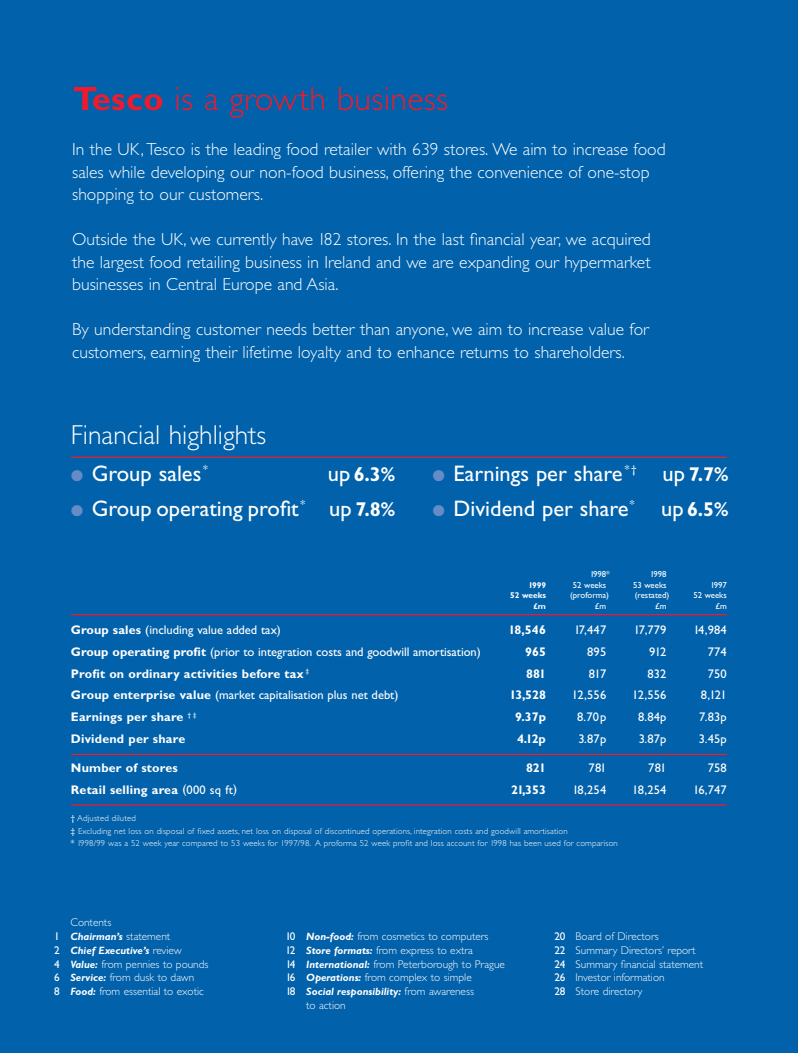
<style>
.page{position:relative;width:798px;height:1053px;background:#fff}
.page>*{position:absolute;margin:0;border:0;box-sizing:border-box;transform-origin:0 0}
.t1{font:300 33.75px "Gill Sans";letter-spacing:.01em;color:#ee1b2c}
.t2{font:300 27.5px "Gill Sans";color:#fff}
.t3{font:22.5px "Gill Sans";color:#fff}
.t4{font:700 20px "Gill Sans";color:#fff}
.t5{font:300 17.5px/22.5px "Gill Sans";color:#fff}
.t6{font:12.5px "Gill Sans";color:#fff}
.t7{font:700 12.5px "Gill Sans";letter-spacing:.015em;color:#fff}
.t8{font:300 11.25px/13.8px "Gill Sans";color:#fff}
.t9{font:italic 700 10.62px/13.8px "Gill Sans";color:#fff}
.t10{font:300 8.75px/12.5px "Gill Sans";letter-spacing:.015em;color:#fff}
.t11{font:8.75px "Gill Sans";color:#fff}
.t12{font:700 8.5px "Gill Sans";color:#fff}
.s1{font-weight:700}
.s2{font-size:45px;color:#668cc5}
.s3{font-weight:400;font-size:22.5px}
.s4{font-weight:700;font-size:20px}
.s5{font-weight:400}
.s6{font-weight:400;font-style:normal;font-size:11.25px}
.s7{font-weight:300;font-style:normal;font-size:11.25px}
.s8{font-weight:700;font-style:italic;font-size:10.62px}
</style>
<div class="page">
<div style="left:0;top:0;width:797px;height:1052px;background:#0161aa"></div>
<hr style="left:71px;top:456px;width:655px;height:2px;background:#ee1b2c">
<hr style="left:71px;top:614px;width:655px;height:1px;background:#ee1b2c">
<hr style="left:71px;top:753px;width:655px;height:2px;background:#ee1b2c">
<hr style="left:71px;top:804px;width:655px;height:1px;background:#ee1b2c">
<h1 class="t1" style="left:73px;top:87px;width:376px"><span class="s1">Tesco</span> is a growth business</h1>
<p class="t5" style="left:72px;top:140px;width:595px">In the UK,Tesco is the leading food retailer with 639 stores. We aim to increase food sales while developing our non-food business, offering the convenience of one-stop shopping to our customers.</p>
<p class="t5" style="left:72px;top:230px;width:580px;text-align:justify">Outside the UK, we currently have 182 stores. In the last financial year, we acquired the largest food retailing business in Ireland and we are expanding our hypermarket businesses in Central Europe and Asia.</p>
<p class="t5" style="left:72px;top:320px;width:578px">By understanding customer needs better than anyone, we aim to increase value for customers, earning their lifetime loyalty and to enhance returns to shareholders.</p>
<h2 class="t2" style="left:71px;top:425px;width:197px">Financial highlights</h2>
<p class="t3" style="left:69px;top:465px;width:140px"><span class="s2">•</span> Group sales <sup>*</sup></p>
<p class="t4" style="left:328px;top:467px;width:69px"><span class="s3">up</span> 6.3%</p>
<p class="t3" style="left:431px;top:465px;width:299px"><span class="s2">•</span> Earnings per share <sup>*†</sup> up <span class="s4">7.7%</span></p>
<p class="t3" style="left:69px;top:500px;width:327px"><span class="s2">•</span> Group operating profit <sup>*</sup> up <span class="s4">7.8%</span></p>
<p class="t3" style="left:431px;top:500px;width:299px"><span class="s2">•</span> Dividend per share<sup>*</sup> up <span class="s4">6.5%</span></p>
<p class="t11" style="left:590px;top:571px;width:21px">1998*</p>
<p class="t11" style="left:650px;top:571px;width:18px">1998</p>
<p class="t12" style="left:528px;top:582px;width:19px">1999</p>
<p class="t11" style="left:572px;top:582px;width:35px">52 weeks</p>
<p class="t11" style="left:633px;top:582px;width:35px">53 weeks</p>
<p class="t11" style="left:710px;top:582px;width:18px">1997</p>
<p class="t12" style="left:510px;top:592px;width:37px">52 weeks</p>
<p class="t11" style="left:570px;top:592px;width:40px">(proforma)</p>
<p class="t11" style="left:634px;top:592px;width:36px">(restated)</p>
<p class="t11" style="left:693px;top:592px;width:35px">52 weeks</p>
<p class="t12" style="left:533px;top:603px;width:14px">£m</p>
<p class="t11" style="left:595px;top:603px;width:13px">£m</p>
<p class="t11" style="left:655px;top:603px;width:13px">£m</p>
<p class="t11" style="left:715px;top:603px;width:13px">£m</p>
<p class="t6" style="left:71px;top:625px;width:211px"><span class="s1">Group sales</span> (including value added tax)</p>
<p class="t7" style="left:508px;top:625px;width:39px">18,546</p>
<p class="t6" style="left:574px;top:625px;width:34px">17,447</p>
<p class="t6" style="left:633px;top:625px;width:34px">17,779</p>
<p class="t6" style="left:693px;top:625px;width:35px">14,984</p>
<p class="t6" style="left:71px;top:647px;width:411px"><span class="s1">Group operating profit</span> (prior to integration costs and goodwill amortisation)</p>
<p class="t7" style="left:525px;top:647px;width:22px">965</p>
<p class="t6" style="left:587px;top:647px;width:21px">895</p>
<p class="t6" style="left:649px;top:647px;width:19px">912</p>
<p class="t6" style="left:707px;top:647px;width:21px">774</p>
<p class="t7" style="left:71px;top:669px;width:240px">Profit on ordinary activities before tax <sup>‡</sup></p>
<p class="t7" style="left:526px;top:669px;width:21px">881</p>
<p class="t6" style="left:589px;top:669px;width:19px">817</p>
<p class="t6" style="left:647px;top:669px;width:21px">832</p>
<p class="t6" style="left:707px;top:669px;width:21px">750</p>
<p class="t6" style="left:71px;top:691px;width:329px"><span class="s1">Group enterprise value</span> (market capitalisation plus net debt)</p>
<p class="t7" style="left:509px;top:691px;width:38px">13,528</p>
<p class="t6" style="left:572px;top:691px;width:36px">12,556</p>
<p class="t6" style="left:632px;top:691px;width:36px">12,556</p>
<p class="t6" style="left:700px;top:691px;width:27px">8,121</p>
<p class="t7" style="left:71px;top:713px;width:127px">Earnings per share <sup>†</sup> <sup>‡</sup></p>
<p class="t7" style="left:515px;top:713px;width:32px">9.37p</p>
<p class="t6" style="left:577px;top:713px;width:31px">8.70p</p>
<p class="t6" style="left:638px;top:713px;width:30px">8.84p</p>
<p class="t6" style="left:699px;top:713px;width:29px">7.83p</p>
<p class="t7" style="left:71px;top:734px;width:116px">Dividend per share</p>
<p class="t7" style="left:517px;top:734px;width:30px">4.12p</p>
<p class="t6" style="left:578px;top:734px;width:29px">3.87p</p>
<p class="t6" style="left:638px;top:734px;width:29px">3.87p</p>
<p class="t6" style="left:699px;top:734px;width:29px">3.45p</p>
<p class="t7" style="left:71px;top:763px;width:108px">Number of stores</p>
<p class="t7" style="left:526px;top:763px;width:21px">821</p>
<p class="t6" style="left:588px;top:763px;width:19px">781</p>
<p class="t6" style="left:648px;top:763px;width:20px">781</p>
<p class="t6" style="left:707px;top:763px;width:21px">758</p>
<p class="t7" style="left:71px;top:785px;width:168px">Retail selling area <span class="s5">(000 sq ft)</span></p>
<p class="t7" style="left:511px;top:785px;width:36px">21,353</p>
<p class="t6" style="left:572px;top:785px;width:35px">18,254</p>
<p class="t6" style="left:632px;top:785px;width:36px">18,254</p>
<p class="t6" style="left:693px;top:785px;width:35px">16,747</p>
<p class="t10" style="left:71px;top:813px;width:548px"><span class="s5">†</span> Adjusted diluted<br><span class="s5">‡</span> Excluding net loss on disposal of fixed assets, net loss on disposal of discontinued operations, integration costs and goodwill amortisation<br><span class="s5">*</span> 1998/99 was a 52 week year compared to 53 weeks for 1997/98. A proforma 52 week profit and loss account for 1998 has been used for comparison</p>
<p class="t8" style="left:70px;top:917px;width:42px">Contents</p>
<p class="t9" style="left:54px;top:930px;width:129px"><span class="s6">1</span> Chairman’s <span class="s7">statement<br></span><span class="s6">2</span> Chief Executive’s <span class="s7">review</span></p>
<p class="t8" style="left:54px;top:958px;width:156px"><span class="s5">4</span> <span class="s8">Value:</span> from pennies to pounds<br><span class="s5">6</span> <span class="s8">Service:</span> from dusk to dawn<br><span class="s5">8</span> <span class="s8">Food:</span> from essential to exotic</p>
<p class="t8" style="left:285px;top:930px;width:221px"><span class="s5">10</span> <span class="s8">Non-food:</span> from cosmetics to computers<br><span class="s5">12</span> <span class="s8">Store formats:</span> from express to extra<br><span class="s5">14</span> <span class="s8">International:</span> from Peterborough to Prague <span class="s5">16</span> <span class="s8">Operations:</span> from complex to simple</p>
<p class="t9" style="left:286px;top:985px;width:190px"><span class="s6">18</span> Social responsibility: <span class="s7">from awareness</span></p>
<p class="t8" style="left:306px;top:999px;width:41px">to action</p>
<p class="t8" style="left:554px;top:930px;width:150px"><span class="s5">20</span> Board of Directors<br><span class="s5">22</span> Summary Directors’ report<br><span class="s5">24</span> Summary financial statement<br><span class="s5">26</span> Investor information<br><span class="s5">28</span> Store directory</p>
</div>
